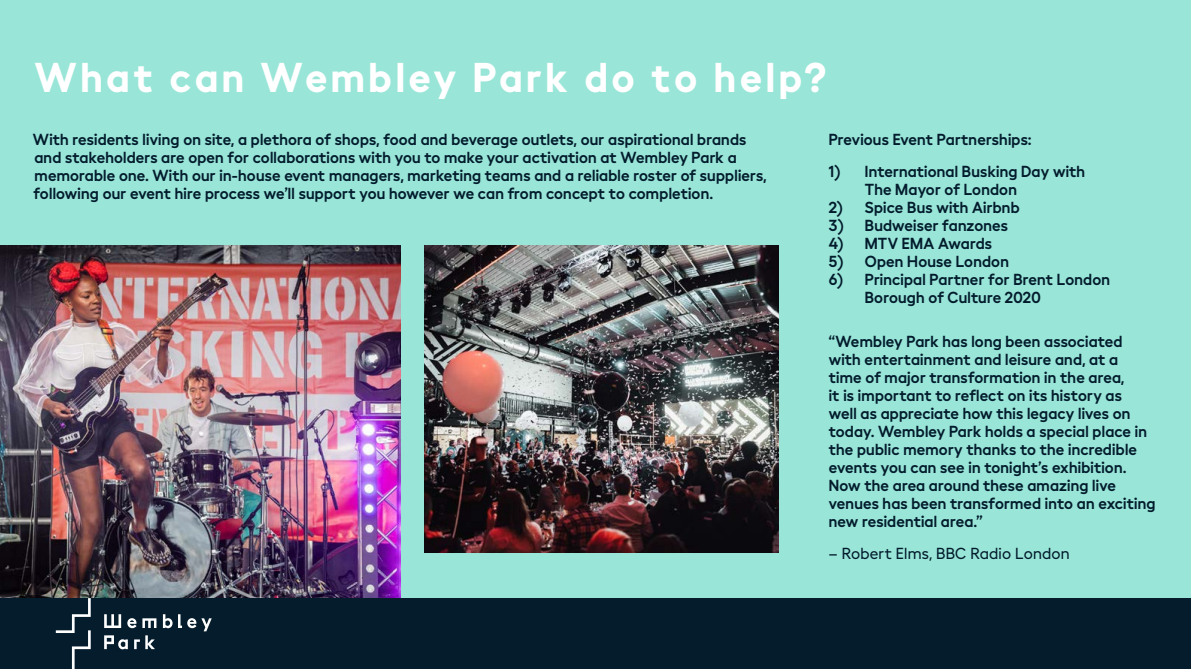
<style>
.page{position:relative;width:1191px;height:669px;background:#fff}
.page>*{position:absolute;margin:0;border:0;box-sizing:border-box;transform-origin:0 0}
.t1{font:700 41.6px "Hellix";letter-spacing:.1em;color:#fff}
.t2{font:600 16px/18px "Hellix";letter-spacing:.01em;color:#031c2d}
.t3{font:16px "Hellix";letter-spacing:.015em;color:#031c2d}
</style>
<div class="page">
<div style="left:0;top:0;width:1191px;height:607px;background:#99e6d8"></div>
<img style="left:0;top:245px;width:401px;height:353px">
<img style="left:425px;top:245px;width:354px;height:307px">
<div style="left:0;top:598px;width:1191px;height:71px;background:#041c2c"></div>
<svg style="left:127px;top:618px;width:9px;height:10px"></svg>
<svg style="left:142px;top:618px;width:14px;height:10px"></svg>
<svg style="left:163px;top:614px;width:49px;height:17px"></svg>
<svg style="left:104px;top:614px;width:17px;height:14px"></svg>
<svg style="left:104px;top:635px;width:24px;height:14px"></svg>
<svg style="left:134px;top:635px;width:21px;height:14px"></svg>
<svg style="left:56px;top:598px;width:35px;height:71px"></svg>
<h1 class="t1" style="left:35px;top:44px;width:792px">What can Wembley Park do to help?</h1>
<p class="t2" style="left:33px;top:129px;width:735px">With residents living on site, a plethora of shops, food and beverage outlets, our aspirational brands and stakeholders are open for collaborations with you to make your activation at Wembley Park a memorable one. With our in-house event managers, marketing teams and a reliable roster of suppliers, following our event hire process we’ll support you however we can from concept to completion.</p>
<p class="t2" style="left:829px;top:129px;width:204px">Previous Event Partnerships:</p>
<p class="t2" style="left:865px;top:161px;width:222px;text-indent:-36px">1) International Busking Day with<br>The Mayor of London</p>
<p class="t2" style="left:829px;top:197px;width:192px">2) Spice Bus with Airbnb</p>
<p class="t2" style="left:829px;top:215px;width:181px">3) Budweiser fanzones</p>
<p class="t2" style="left:829px;top:233px;width:165px">4) MTV EMA Awards</p>
<p class="t2" style="left:829px;top:251px;width:182px">5) Open House London</p>
<p class="t2" style="left:865px;top:269px;width:247px;text-indent:-36px">6) Principal Partner for Brent London<br>Borough of Culture 2020</p>
<p class="t2" style="left:829px;top:331px;width:328px">“Wembley Park has long been associated with entertainment and leisure and, at a<br>time of major transformation in the area,<br>it is important to reflect on its history as<br>well as appreciate how this legacy lives on today. Wembley Park holds a special place in the public memory thanks to the incredible events you can see in tonight’s exhibition.<br>Now the area around these amazing live venues has been transformed into an exciting new residential area.”</p>
<p class="t3" style="left:829px;top:541px;width:242px">– Robert Elms, BBC Radio London</p>
</div>
